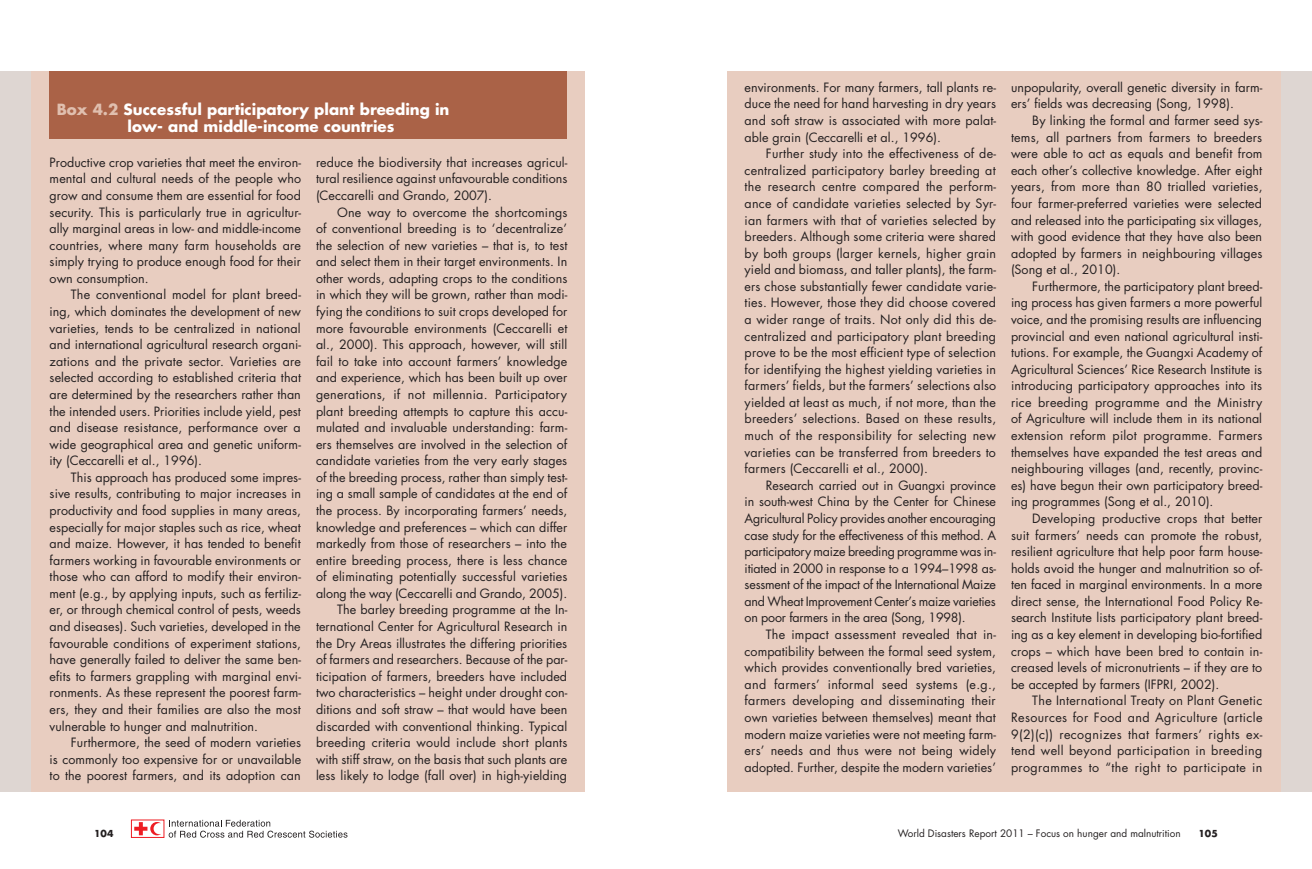
<style>
.page{position:relative;width:1312px;height:869px;background:#fff}
.page>*{position:absolute;margin:0;border:0;box-sizing:border-box;transform-origin:0 0}
.Box_heading_1{font:700 15px/17.5px "Futura Std";color:#fff}
.Box_text_1{font:12.5px/16.5px "Futura Std";letter-spacing:.005em;color:#231f20;text-align:justify}
.Box_text_0{font:12.5px/16.6px "Futura Std";letter-spacing:.005em;color:#231f20;text-align:justify}
.Page_footer{font:10px "Futura Std";color:#231f20}
.Page_Numbers{font:700 9.38px "Futura Std";color:#231f20}
.s1{color:#e0bfaf}
</style>
<div class="page">
<div style="left:1198px;top:71px;width:113px;height:720px;background:#ded6d2"></div>
<svg style="left:169px;top:819px;width:178px;height:18px"></svg>
<svg style="left:134px;top:822px;width:27px;height:13px"></svg>
<div style="left:0;top:71px;width:113px;height:720px;background:#ded6d2"></div>
<div style="left:32px;top:71px;width:553px;height:720px;background:#e8cdc0"></div>
<div style="left:50px;top:71px;width:517px;height:68px;background:#aa6247"></div>
<div style="left:726px;top:71px;width:553px;height:720px;background:#e8cdc0"></div>
<p class="Box_heading_1" style="left:128px;top:100px;width:323px;text-indent:-71px"><span class="s1">Box 4.2</span> Successful participatory plant breeding in low- and middle-income countries</p>
<p class="Box_text_0" style="left:50px;top:154px;width:253px">Productive crop varieties that meet the environ&shy;mental and cultural needs of the people who grow and consume them are essential for food security. This is particularly true in agricultur&shy;ally marginal areas in low- and middle-income countries, where many farm households are simply trying to produce enough food for their own consumption.</p>
<p class="Box_text_1" style="left:50px;top:286px;width:253px;text-indent:21px">The conventional model for plant breed&shy;ing, which dominates the development of new varieties, tends to be centralized in national and international agricultural research organi&shy;zations and the private sector. Varieties are selected according to established criteria that are determined by the researchers rather than the intended users. Priorities include yield, pest and disease resistance, performance over a wide geographical area and genetic uniform&shy;ity (Ceccarelli et al., 1996).</p>
<p class="Box_text_1" style="left:50px;top:469px;width:253px;text-indent:21px">This approach has produced some impres&shy;sive results, contributing to major increases in productivity and food supplies in many areas, especially for major staples such as rice, wheat and maize. However, it has tended to benefit farmers working in favourable environments or those who can afford to modify their environ&shy;ment (e.g., by applying inputs, such as fertiliz&shy;er, or through chemical control of pests, weeds and diseases). Such varieties, developed in the favourable conditions of experiment stations, have generally failed to deliver the same ben&shy;efits to farmers grappling with marginal envi&shy;ronments. As these represent the poorest farm&shy;ers, they and their families are also the most vulnerable to hunger and malnutrition.</p>
<p class="Box_text_1" style="left:50px;top:734px;width:253px;text-indent:21px">Furthermore, the seed of modern varieties is commonly too expensive for or unavailable to the poorest farmers, and its adoption can</p>
<p class="Box_text_1" style="left:316px;top:154px;width:253px">reduce the biodiversity that increases agricul&shy;tural resilience against unfavourable conditions (Ceccarelli and Grando, 2007).</p>
<p class="Box_text_1" style="left:316px;top:204px;width:253px;text-indent:21px">One way to overcome the shortcomings of conventional breeding is to ‘decentralize’ the selection of new varieties – that is, to test and select them in their target environments. In other words, adapting crops to the conditions in which they will be grown, rather than modi&shy;fying the conditions to suit crops developed for more favourable environments (Ceccarelli et al., 2000). This approach, however, will still fail to take into account farmers’ knowledge and experience, which has been built up over generations, if not millennia. Participatory plant breeding attempts to capture this accu&shy;mulated and invaluable understanding: farm&shy;ers themselves are involved in the selection of candidate varieties from the very early stages of the breeding process, rather than simply test&shy;ing a small sample of candidates at the end of the process. By incorporating farmers’ needs, knowledge and preferences – which can differ markedly from those of researchers – into the entire breeding process, there is less chance of eliminating potentially successful varieties along the way (Ceccarelli and Grando, 2005).</p>
<p class="Box_text_1" style="left:316px;top:601px;width:253px;text-indent:21px">The barley breeding programme at the In&shy;ternational Center for Agricultural Research in the Dry Areas illustrates the differing priorities of farmers and researchers. Because of the par&shy;ticipation of farmers, breeders have included two characteristics – height under drought con&shy;ditions and soft straw – that would have been discarded with conventional thinking. Typical breeding criteria would include short plants with stiff straw, on the basis that such plants are less likely to lodge (fall over) in high-yielding</p>
<p class="Box_text_1" style="left:744px;top:79px;width:253px">environments. For many farmers, tall plants re&shy;duce the need for hand harvesting in dry years and soft straw is associated with more palat&shy;able grain (Ceccarelli et al., 1996).</p>
<p class="Box_text_1" style="left:744px;top:145px;width:253px;text-indent:21px">Further study into the effectiveness of de&shy;centralized participatory barley breeding at the research centre compared the perform&shy;ance of candidate varieties selected by Syr&shy;ian farmers with that of varieties selected by breeders. Although some criteria were shared by both groups (larger kernels, higher grain yield and biomass, and taller plants), the farm&shy;ers chose substantially fewer candidate varie&shy;ties. However, those they did choose covered a wider range of traits. Not only did this de&shy;centralized and participatory plant breeding prove to be the most efficient type of selection for identifying the highest yielding varieties in farmers’ fields, but the farmers’ selections also yielded at least as much, if not more, than the breeders’ selections. Based on these results, much of the responsibility for selecting new varieties can be transferred from breeders to farmers (Ceccarelli et al., 2000).</p>
<p class="Box_text_1" style="left:744px;top:477px;width:253px;text-indent:21px">Research carried out in Guangxi province in south-west China by the Center for Chinese Agricultural Policy provides another encouraging case study for the effectiveness of this method. A participatory maize breeding programme was in&shy;itiated in 2000 in response to a 1994–1998 as&shy;sessment of the impact of the International Maize and Wheat Improvement Center’s maize varieties on poor farmers in the area (Song, 1998).</p>
<p class="Box_text_1" style="left:744px;top:626px;width:253px;text-indent:21px">The impact assessment revealed that in&shy;compatibility between the formal seed system, which provides conventionally bred varieties, and farmers’ informal seed systems (e.g., farmers developing and disseminating their own varieties between themselves) meant that modern maize varieties were not meeting farm&shy;ers’ needs and thus were not being widely adopted. Further, despite the modern varieties’</p>
<p class="Box_text_1" style="left:1010px;top:79px;width:253px">unpopularity, overall genetic diversity in farm&shy;ers’ fields was decreasing (Song, 1998).</p>
<p class="Box_text_1" style="left:1010px;top:112px;width:253px;text-indent:21px">By linking the formal and farmer seed sys&shy;tems, all partners from farmers to breeders were able to act as equals and benefit from each other’s collective knowledge. After eight years, from more than 80 trialled varieties, four farmer-preferred varieties were selected and released into the participating six villages, with good evidence that they have also been adopted by farmers in neighbouring villages (Song et al., 2010).</p>
<p class="Box_text_1" style="left:1010px;top:278px;width:253px;text-indent:21px">Furthermore, the participatory plant breed&shy;ing process has given farmers a more powerful voice, and the promising results are influencing provincial and even national agricultural insti&shy;tutions. For example, the Guangxi Academy of Agricultural Sciences’ Rice Research Institute is introducing participatory approaches into its rice breeding programme and the Ministry of Agriculture will include them in its national extension reform pilot programme. Farmers themselves have expanded the test areas and neighbouring villages (and, recently, provinc&shy;es) have begun their own participatory breed&shy;ing programmes (Song et al., 2010).</p>
<p class="Box_text_1" style="left:1010px;top:510px;width:253px;text-indent:21px">Developing productive crops that better suit farmers’ needs can promote the robust, resilient agriculture that help poor farm house&shy;holds avoid the hunger and malnutrition so of&shy;ten faced in marginal environments. In a more direct sense, the International Food Policy Re&shy;search Institute lists participatory plant breed&shy;ing as a key element in developing bio-fortified crops – which have been bred to contain in&shy;creased levels of micronutrients – if they are to be accepted by farmers (IFPRI, 2002).</p>
<p class="Box_text_1" style="left:1010px;top:692px;width:253px;text-indent:21px">The International Treaty on Plant Genetic Resources for Food and Agriculture (article 9(2)(c)) recognizes that farmers’ rights ex&shy;tend well beyond participation in breeding programmes to “the right to participate in</p>
<p class="Page_Numbers" style="left:94px;top:827px;width:21px">104</p>
<p class="Page_footer" style="left:897px;top:826px;width:284px">World Disasters Report 2011 – Focus on hunger and malnutrition</p>
<p class="Page_Numbers" style="left:1198px;top:827px;width:21px">105</p>
</div>
